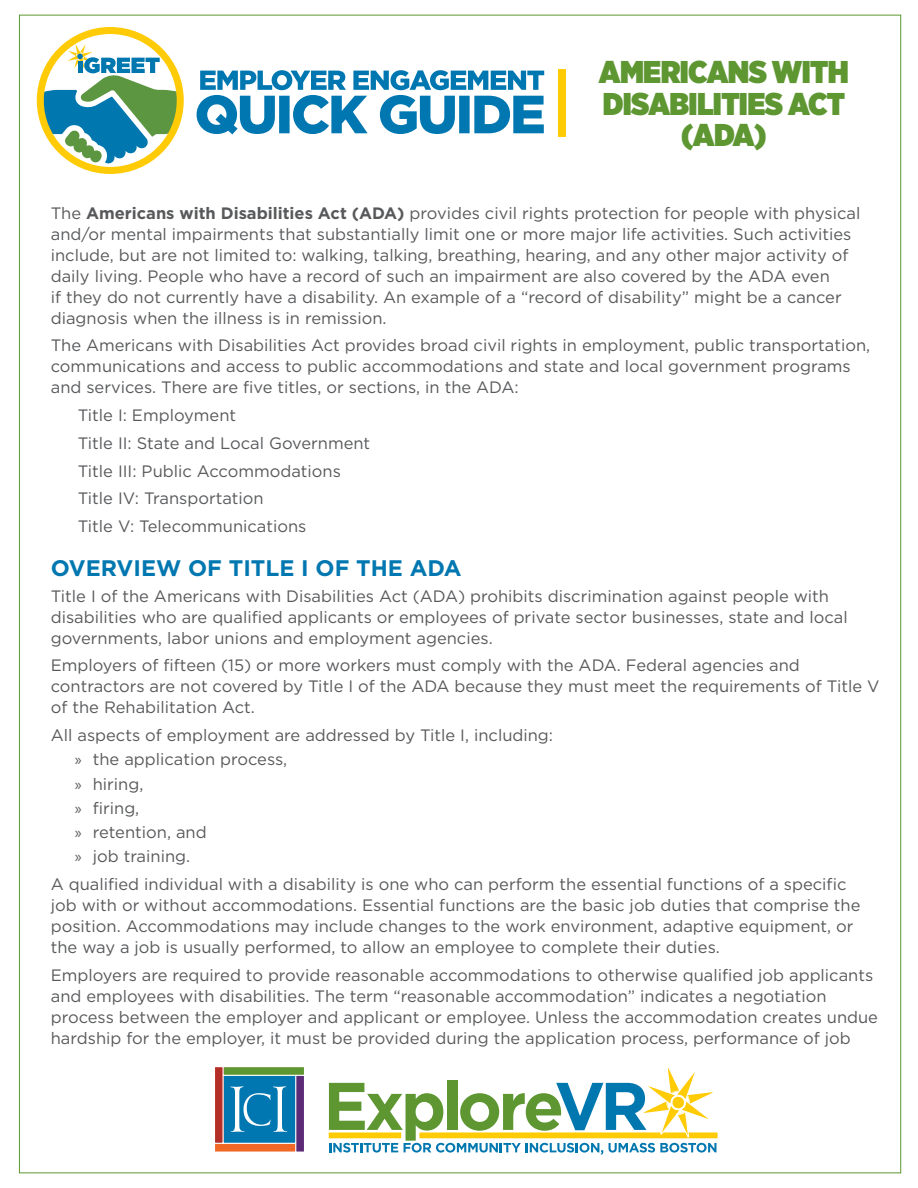
<style>
.page{position:relative;width:918px;height:1188px;background:#fff}
.page>*{position:absolute;margin:0;border:0;box-sizing:border-box;transform-origin:0 0}
.t1{font:900 31.5px/31.5px "Gotham Narrow";letter-spacing:-.02em;color:#5e9732;text-align:center}
.t2{font:700 22.5px "Gotham HTF";color:#0077b0}
.body_text{font:16.5px/21px "Gotham HTF";color:#58595b}
.body_text__03_space{font:16.5px "Gotham HTF";color:#58595b}
.s1{font-weight:700}
.s2{font-family:"Myriad Pro"}
</style>
<div class="page">
<div style="left:420px;top:1132px;width:298px;height:6px;background:#ffcb05"></div>
<svg style="left:215px;top:1067px;width:89px;height:85px"></svg>
<svg style="left:329px;top:1068px;width:387px;height:87px"></svg>
<div style="left:558px;top:69px;width:8px;height:68px;background:#ffcb05"></div>
<svg style="left:43px;top:44px;width:136px;height:120px"></svg>
<div style="left:37px;top:27px;width:146px;height:146px;border:7px solid #ffcb06;border-radius:50%"></div>
<svg style="left:197px;top:70px;width:347px;height:64px"></svg>
<p class="t1" style="left:599px;top:56px;width:252px">AMERICANS WITH<br>DISABILITIES ACT (ADA)</p>
<p class="body_text" style="left:51px;top:202px;width:811px">The <span class="s1">Americans with Disabilities Act (ADA)</span> provides civil rights protection for people with physical and/or mental impairments that substantially limit one or more major life activities. Such activities include, but are not limited to: walking, talking, breathing, hearing, and any other major activity of daily living. People who have a record of such an impairment are also covered by the ADA even<br>if they do not currently have a disability. An example of a “record of disability” might be a cancer diagnosis when the illness is in remission.</p>
<p class="body_text" style="left:51px;top:335px;width:821px">The Americans with Disabilities Act provides broad civil rights in employment, public transportation, communications and access to public accommodations and state and local government programs and services. There are five titles, or sections, in the ADA:</p>
<p class="body_text" style="left:78px;top:405px;width:160px">Title I: Employment</p>
<p class="body_text" style="left:78px;top:432px;width:294px">Title II: State and Local Government</p>
<p class="body_text" style="left:78px;top:460px;width:265px">Title III: Public Accommodations</p>
<p class="body_text" style="left:78px;top:488px;width:187px">Title IV: Transportation</p>
<p class="body_text" style="left:78px;top:516px;width:230px">Title V: Telecommunications</p>
<h1 class="t2" style="left:51px;top:555px;width:412px">OVERVIEW OF TITLE I OF THE ADA</h1>
<p class="body_text" style="left:51px;top:585px;width:798px">Title I of the Americans with Disabilities Act (ADA) prohibits discrimination against people with disabilities who are qualified applicants or employees of private sector businesses, state and local governments, labor unions and employment agencies.</p>
<p class="body_text" style="left:51px;top:655px;width:830px">Employers of fifteen (15) or more workers must comply with the ADA. Federal agencies and contractors are not covered by Title I of the ADA because they must meet the requirements of Title V of the Rehabilitation Act.</p>
<p class="body_text__03_space" style="left:51px;top:726px;width:504px">All aspects of employment are addressed by Title I, including:</p>
<p class="body_text" style="left:75px;top:749px;width:214px"><span class="s2">»</span> the application process,</p>
<p class="body_text" style="left:75px;top:773px;width:70px"><span class="s2">»</span> hiring,</p>
<p class="body_text" style="left:75px;top:797px;width:66px"><span class="s2">»</span> firing,</p>
<p class="body_text" style="left:75px;top:822px;width:133px"><span class="s2">»</span> retention, and</p>
<p class="body_text" style="left:75px;top:846px;width:117px"><span class="s2">»</span> job training.</p>
<p class="body_text" style="left:51px;top:874px;width:811px">A qualified individual with a disability is one who can perform the essential functions of a specific job with or without accommodations. Essential functions are the basic job duties that comprise the position. Accommodations may include changes to the work environment, adaptive equipment, or the way a job is usually performed, to allow an employee to complete their duties.</p>
<p class="body_text" style="left:51px;top:964px;width:829px">Employers are required to provide reasonable accommodations to otherwise qualified job applicants and employees with disabilities. The term “reasonable accommodation” indicates a negotiation process between the employer and applicant or employee. Unless the accommodation creates undue hardship for the employer, it must be provided during the application process, performance of job</p>
</div>
